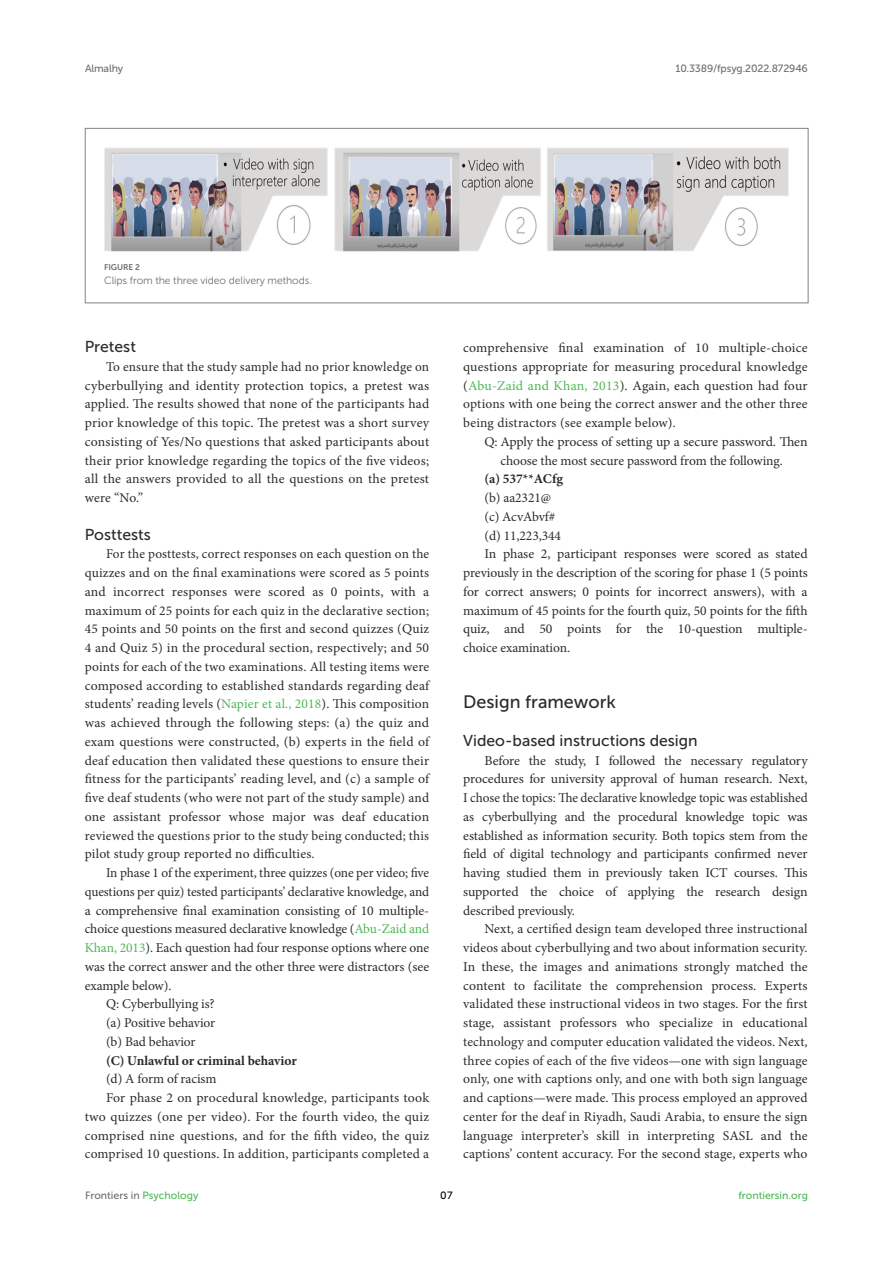
<style>
.page{position:relative;width:893px;height:1263px;background:#fff}
.page>*{position:absolute;margin:0;border:0;box-sizing:border-box;transform-origin:0 0}
.HEAD_2{font:18px "Museo Sans 500";color:#2b2b2a}
.HEAD_3_after_HEAD_2{font:15.75px "Museo Sans 500";color:#2b2b2a}
.HEAD_3{font:15.75px "Museo Sans 500";color:#2b2b2a}
.TEXT{font:13.5px/18.8px "Minion Pro";letter-spacing:-.005em;color:#2b2b2a;text-align:justify}
.TEXT_FLUSH{font:13.5px/18.8px "Minion Pro";letter-spacing:.005em;color:#2b2b2a;text-align:justify}
.TEXT-2{font:700 13.5px "Minion Pro";letter-spacing:-.005em;color:#2b2b2a}
.t1{font:10.5px "Museo Sans 500";letter-spacing:-.015em;color:#706f70}
.FIG_LEG{font:10.5px "Museo Sans 300";letter-spacing:-.01em;color:#706f70}
.t2{font:10.5px "Museo Sans 500";color:#4eb855}
.t3{font:10.5px "Museo Sans 500";color:#000}
.FIG_HD{font:8.25px "Museo Sans 700";letter-spacing:-.01em;color:#706f70}
.s1{color:#4eb855}
</style>
<div class="page">
<img style="left:104px;top:147px;width:685px;height:105px">
<div style="left:85px;top:128px;width:723px;height:175px;border:1px solid #808285"></div>
<p class="t1" style="left:85px;top:63px;width:40px">Almalhy</p>
<p class="t1" style="left:675px;top:63px;width:134px">10.3389/fpsyg.2022.872946</p>
<p class="FIG_HD" style="left:104px;top:263px;width:37px">FIGURE 2</p>
<p class="FIG_LEG" style="left:104px;top:275px;width:209px">Clips from the three video delivery methods.</p>
<p class="HEAD_3" style="left:85px;top:338px;width:53px">Pretest</p>
<p class="TEXT_FLUSH" style="left:85px;top:357px;width:346px;text-indent:21px">To ensure that the study sample had no prior knowledge on cyberbullying and identity protection topics, a pretest was applied. The results showed that none of the participants had prior knowledge of this topic. The pretest was a short survey consisting of Yes/No questions that asked participants about their prior knowledge regarding the topics of the five videos; all the answers provided to all the questions on the pretest were “No.”</p>
<p class="HEAD_3" style="left:85px;top:525px;width:68px">Posttests</p>
<p class="TEXT_FLUSH" style="left:85px;top:545px;width:346px;text-indent:21px">For the posttests, correct responses on each question on the quizzes and on the final examinations were scored as 5 points and incorrect responses were scored as 0 points, with a maximum of 25 points for each quiz in the declarative section; 45 points and 50 points on the first and second quizzes (Quiz 4 and Quiz 5) in the procedural section, respectively; and 50 points for each of the two examinations. All testing items were composed according to established standards regarding deaf students’ reading levels (<span class="s1">Napier et al., 2018</span>). This composition was achieved through the following steps: (a) the quiz and exam questions were constructed, (b) experts in the field of deaf education then validated these questions to ensure their fitness for the participants’ reading level, and (c) a sample of five deaf students (who were not part of the study sample) and one assistant professor whose major was deaf education reviewed the questions prior to the study being conducted; this pilot study group reported no difficulties.</p>
<p class="TEXT" style="left:85px;top:863px;width:346px;text-indent:21px">In phase 1 of the experiment, three quizzes (one per video; five questions per quiz) tested participants’ declarative knowledge, and a comprehensive final examination consisting of 10 multiple&shy;choice questions measured declarative knowledge (<span class="s1">Abu-Zaid and Khan, 2013</span>). Each question had four response options where one was the correct answer and the other three were distractors (see example below).</p>
<p class="TEXT" style="left:106px;top:995px;width:110px">Q: Cyberbullying is?</p>
<p class="TEXT" style="left:106px;top:1013px;width:111px">(a) Positive behavior</p>
<p class="TEXT" style="left:106px;top:1032px;width:91px">(b) Bad behavior</p>
<p class="TEXT-2" style="left:106px;top:1051px;width:192px">(C) Unlawful or criminal behavior</p>
<p class="TEXT" style="left:106px;top:1070px;width:112px">(d) A form of racism</p>
<p class="TEXT" style="left:85px;top:1088px;width:346px;text-indent:21px">For phase 2 on procedural knowledge, participants took two quizzes (one per video). For the fourth video, the quiz comprised nine questions, and for the fifth video, the quiz comprised 10 questions. In addition, participants completed a</p>
<p class="TEXT" style="left:463px;top:338px;width:346px">comprehensive final examination of 10 multiple-choice questions appropriate for measuring procedural knowledge (<span class="s1">Abu-Zaid and Khan, 2013</span>). Again, each question had four options with one being the correct answer and the other three being distractors (see example below).</p>
<p class="TEXT" style="left:500px;top:432px;width:309px;text-indent:-16px">Q: Apply the process of setting up a secure password. Then choose the most secure password from the following.</p>
<p class="TEXT-2" style="left:484px;top:469px;width:80px">(a) 537**ACfg</p>
<p class="TEXT" style="left:484px;top:488px;width:68px">(b) aa2321@</p>
<p class="TEXT" style="left:484px;top:507px;width:72px">(c) AcvAbvf#</p>
<p class="TEXT" style="left:484px;top:526px;width:78px">(d) 11,223,344</p>
<p class="TEXT" style="left:463px;top:545px;width:346px;text-indent:21px">In phase 2, participant responses were scored as stated previously in the description of the scoring for phase 1 (5 points for correct answers; 0 points for incorrect answers), with a maximum of 45 points for the fourth quiz, 50 points for the fifth quiz, and 50 points for the 10-question multiple&shy;choice examination.</p>
<p class="HEAD_2" style="left:463px;top:692px;width:154px">Design framework</p>
<p class="HEAD_3_after_HEAD_2" style="left:463px;top:732px;width:236px">Video-based instructions design</p>
<p class="TEXT_FLUSH" style="left:463px;top:751px;width:346px;text-indent:21px">Before the study, I followed the necessary regulatory procedures for university approval of human research. Next, I chose the topics: The declarative knowledge topic was established as cyberbullying and the procedural knowledge topic was established as information security. Both topics stem from the field of digital technology and participants confirmed never having studied them in previously taken ICT courses. This supported the choice of applying the research design described previously.</p>
<p class="TEXT" style="left:463px;top:920px;width:346px;text-indent:21px">Next, a certified design team developed three instructional videos about cyberbullying and two about information security.<br>In these, the images and animations strongly matched the content to facilitate the comprehension process. Experts validated these instructional videos in two stages. For the first stage, assistant professors who specialize in educational technology and computer education validated the videos. Next, three copies of each of the five videos—one with sign language only, one with captions only, and one with both sign language and captions—were made. This process employed an approved center for the deaf in Riyadh, Saudi Arabia, to ensure the sign language interpreter’s skill in interpreting SASL and the captions’ content accuracy. For the second stage, experts who</p>
<p class="t1" style="left:85px;top:1190px;width:115px">Frontiers in <span class="s1">Psychology</span></p>
<p class="t3" style="left:440px;top:1190px;width:14px">07</p>
<p class="t2" style="left:738px;top:1190px;width:71px">frontiersin.org</p>
</div>
